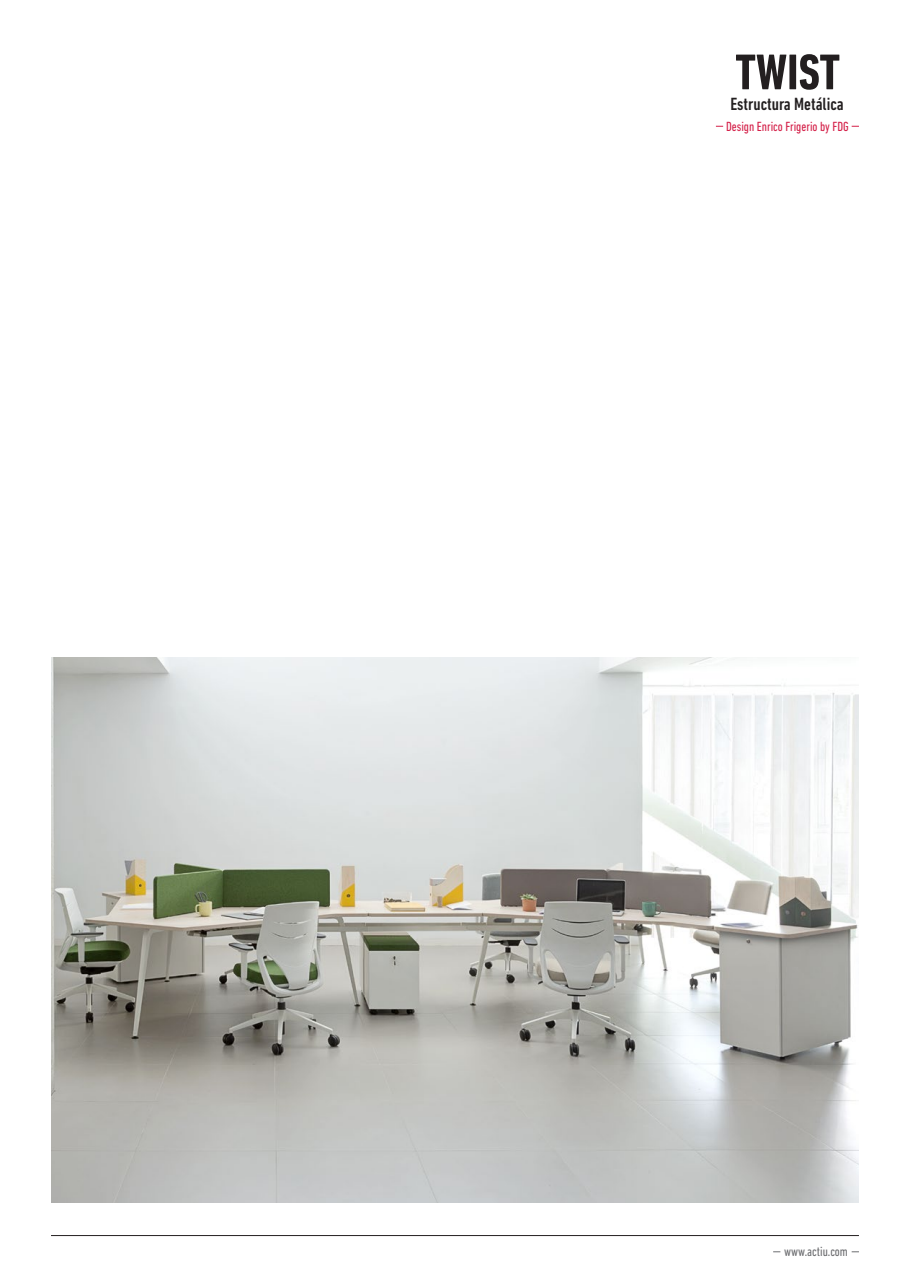
<style>
.page{position:relative;width:910px;height:1280px;background:#fff}
.page>*{position:absolute;margin:0;border:0;box-sizing:border-box;transform-origin:0 0}
.t1{font:700 condensed 51px "DIN Next LT Pro";color:#231f20}
.t2{font:500 condensed 18px "DIN Next LT Pro";color:#231f20}
.t3{font:condensed 13.5px "DIN Next LT Pro";color:#d41f48}
.t4{font:condensed 13.5px "DIN Next LT Pro";color:#6c6d70}
</style>
<div class="page">
<hr style="left:51px;top:1235px;width:808px;height:1px;background:#231f20">
<img style="left:51px;top:658px;width:808px;height:545px">
<h1 class="t1" style="left:735px;top:43px;width:106px">TWIST</h1>
<p class="t3" style="left:726px;top:119px;width:124px">Design Enrico Frigerio by FDG</p>
<h2 class="t2" style="left:730px;top:94px;width:115px">Estructura Metálica</h2>
<p class="t4" style="left:784px;top:1243px;width:65px">www.actiu.com</p>
</div>
